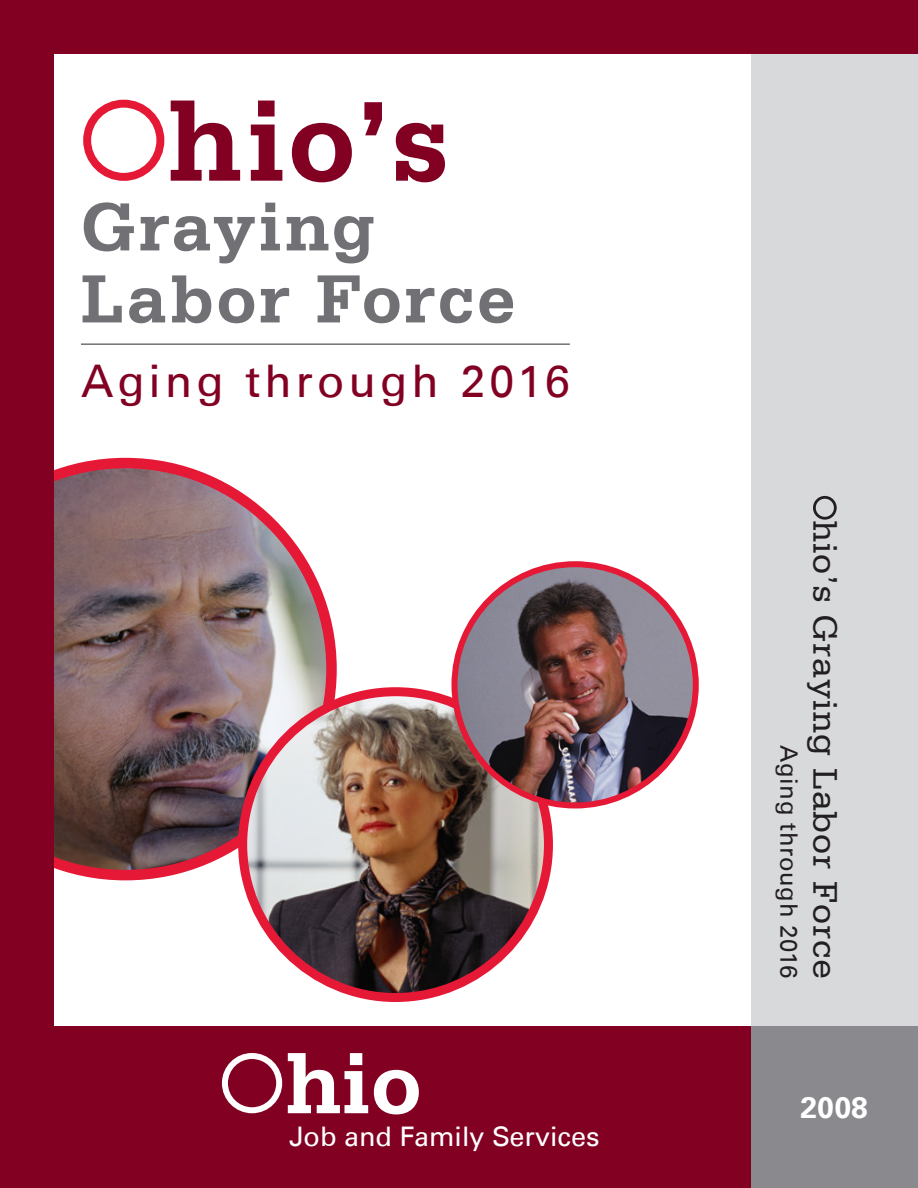
<style>
.page{position:relative;width:918px;height:1188px;background:#820123}
.page>*{position:absolute;margin:0;border:0;box-sizing:border-box;transform-origin:0 0}
.t1{font:700 120px "Serifa Std";color:#820123}
.t2{font:700 90px "Serifa Std";color:#fff}
.t3{font:700 72px/72px "Serifa BT";letter-spacing:.045em;color:#717074}
.t4{font:45px "Univers LT";letter-spacing:.085em;color:#820123}
.t5{font:36px "Serifa Std";letter-spacing:.025em;color:#231f20}
.t6{font:700 30px "Univers LT";color:#fff}
.t7{font:27px "Univers LT";color:#fff}
.t8{font:24px "Univers LT";letter-spacing:.025em;color:#231f20}
</style>
<div class="page">
<div style="left:54px;top:54px;width:697px;height:972px;background:#fff"></div>
<img style="left:54px;top:458px;width:283px;height:422px">
<img style="left:243px;top:692px;width:305px;height:306px;border-radius:50%">
<div style="left:238px;top:687px;width:315px;height:315px;border:9px solid #e51836;border-radius:50%"></div>
<img style="left:454px;top:564px;width:242px;height:241px;border-radius:50%">
<div style="left:452px;top:561px;width:247px;height:247px;border:6px solid #e51836;border-radius:50%"></div>
<div style="left:222px;top:1053px;width:60px;height:60px;border:6px solid #fff;border-radius:50%"></div>
<div style="left:751px;top:54px;width:167px;height:1134px;background:#d8d9db"></div>
<div style="left:751px;top:1026px;width:167px;height:162px;background:#8a8a8e"></div>
<hr style="left:81px;top:343px;width:489px;height:2px;background:#717074">
<div style="left:83px;top:100px;width:81px;height:81px;border:8px solid #e51836;border-radius:50%"></div>
<div style="left:813px;top:496px;width:24px;height:24px;border:3px solid #231f20;border-radius:50%"></div>
<h1 class="t1" style="left:169px;top:71px;width:283px">hio’s</h1>
<h3 class="t3" style="left:81px;top:189px;width:436px">Graying<br>Labor Force</h3>
<p class="t4" style="left:81px;top:354px;width:490px">Aging through 2016</p>
<h2 class="t2" style="left:286px;top:1031px;width:136px">hio</h2>
<p class="t7" style="left:289px;top:1120px;width:312px">Job and Family Services</p>
<p class="t8" style="left:803px;top:745px;width:235px;rotate:90deg">Aging through 2016</p>
<p class="t5" style="left:845px;top:520px;width:460px;rotate:90deg">hio’s Graying Labor Force</p>
<p class="t6" style="left:801px;top:1090px;width:69px">2008</p>
</div>
